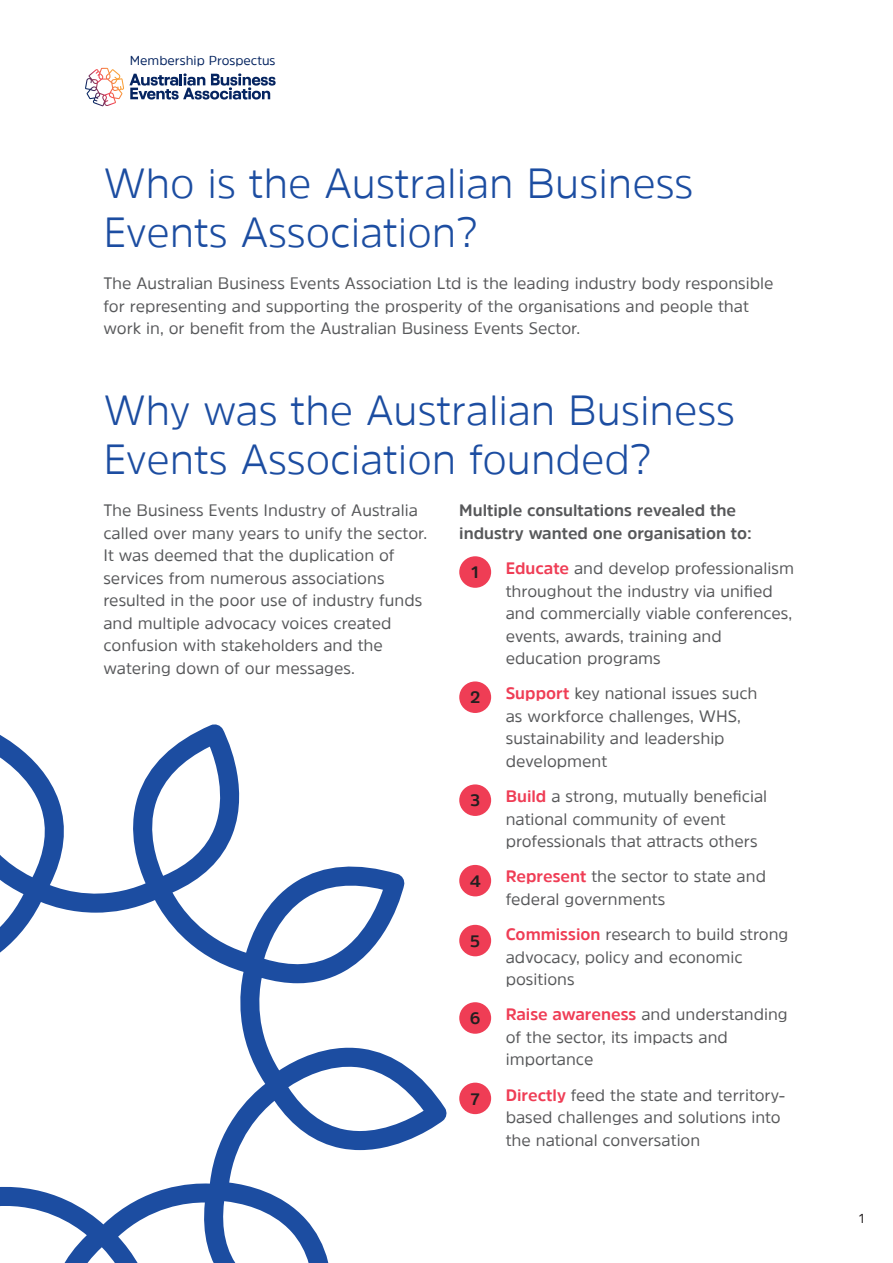
<style>
.page{position:relative;width:893px;height:1263px;background:#fff}
.page>*{position:absolute;margin:0;border:0;box-sizing:border-box;transform-origin:0 0}
.Body{font:300 42px/49.5px "Amsi Pro";color:#1c4da1}
.Body-2{font:16.5px/22.5px "Amsi Pro";color:#57585a}
.Body-3{font:700 16.5px/22.5px "Amsi Pro";color:#57585a}
.Body-4{font:700 16.5px "Amsi Pro";color:#231f20}
.Body-5{font:12.9px "Amsi Pro";color:#052460}
.Body-6{font:12.9px "Amsi Pro";color:#231f20}
.s1{font-weight:700;color:#ef3d55}
</style>
<div class="page">
<svg style="left:0;top:724px;width:447px;height:539px"></svg>
<svg style="left:85px;top:68px;width:191px;height:38px"></svg>
<div style="left:459px;top:556px;width:32px;height:32px;background:#ef3d55;border-radius:50%"></div>
<div style="left:459px;top:681px;width:32px;height:32px;background:#ef3d55;border-radius:50%"></div>
<div style="left:459px;top:784px;width:32px;height:32px;background:#ef3d55;border-radius:50%"></div>
<div style="left:459px;top:865px;width:32px;height:31px;background:#ef3d55;border-radius:50%"></div>
<div style="left:459px;top:925px;width:32px;height:31px;background:#ef3d55;border-radius:50%"></div>
<div style="left:459px;top:1002px;width:32px;height:32px;background:#ef3d55;border-radius:50%"></div>
<div style="left:459px;top:1083px;width:32px;height:31px;background:#ef3d55;border-radius:50%"></div>
<p class="Body-5" style="left:130px;top:52px;width:147px">Membership Prospectus</p>
<p class="Body" style="left:103px;top:157px;width:591px">Who is the Australian Business<br>Events Association?</p>
<p class="Body-2" style="left:103px;top:272px;width:671px">The Australian Business Events Association Ltd is the leading industry body responsible for representing and supporting the prosperity of the organisations and people that work in, or benefit from the Australian Business Events Sector.</p>
<p class="Body" style="left:103px;top:384px;width:633px">Why was the Australian Business<br>Events Association founded?</p>
<p class="Body-2" style="left:103px;top:499px;width:325px">The Business Events Industry of Australia called over many years to unify the sector.<br>It was deemed that the duplication of services from numerous associations resulted in the poor use of industry funds and multiple advocacy voices created confusion with stakeholders and the watering down of our messages.</p>
<p class="Body-3" style="left:459px;top:499px;width:294px">Multiple consultations revealed the industry wanted one organisation to:</p>
<p class="Body-2" style="left:506px;top:557px;width:290px"><span class="s1">Educate</span> and develop professionalism throughout the industry via unified and commercially viable conferences, events, awards, training and education programs</p>
<p class="Body-2" style="left:506px;top:682px;width:253px"><span class="s1">Support</span> key national issues such as workforce challenges, WHS, sustainability and leadership development</p>
<p class="Body-2" style="left:506px;top:785px;width:263px"><span class="s1">Build</span> a strong, mutually beneficial national community of event professionals that attracts others</p>
<p class="Body-2" style="left:506px;top:865px;width:262px"><span class="s1">Represent</span> the sector to state and federal governments</p>
<p class="Body-2" style="left:506px;top:923px;width:284px"><span class="s1">Commission</span> research to build strong advocacy, policy and economic positions</p>
<p class="Body-2" style="left:506px;top:1003px;width:283px"><span class="s1">Raise awareness</span> and understanding of the sector, its impacts and importance</p>
<p class="Body-2" style="left:506px;top:1083px;width:281px"><span class="s1">Directly</span> feed the state and territory&shy;based challenges and solutions into the national conversation</p>
<p class="Body-4" style="left:471px;top:561px;width:9px">1</p>
<p class="Body-4" style="left:470px;top:686px;width:12px">2</p>
<p class="Body-4" style="left:470px;top:789px;width:11px">3</p>
<p class="Body-4" style="left:470px;top:870px;width:12px">4</p>
<p class="Body-4" style="left:470px;top:930px;width:11px">5</p>
<p class="Body-4" style="left:470px;top:1007px;width:12px">6</p>
<p class="Body-4" style="left:470px;top:1087px;width:11px">7</p>
<p class="Body-6" style="left:859px;top:1210px;width:7px">1</p>
</div>
